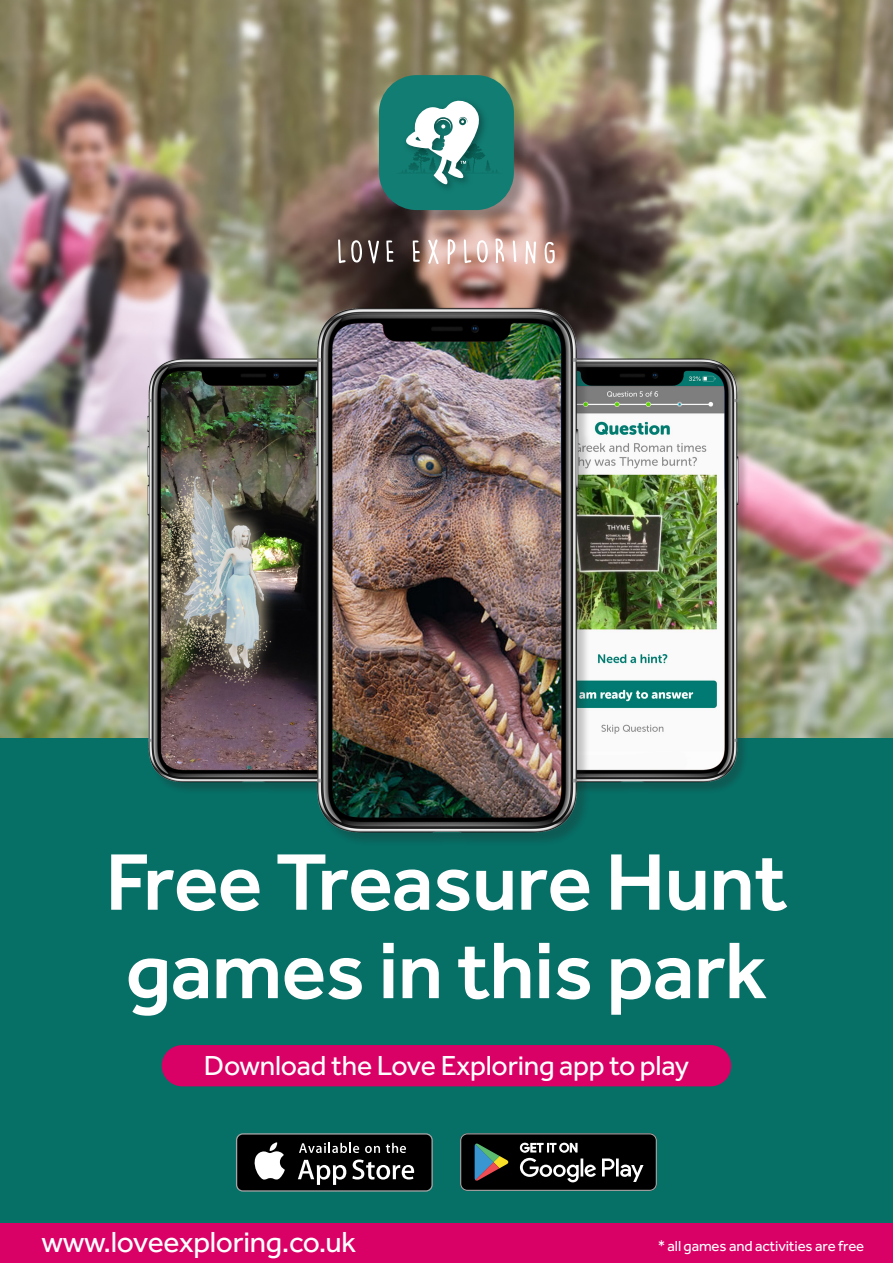
<style>
.page{position:relative;width:893px;height:1263px;background:#fff}
.page>*{position:absolute;margin:0;border:0;box-sizing:border-box;transform-origin:0 0}
.t1{font:500 82.95px "Effra";letter-spacing:-.01em;color:#fff}
.t2{font:30px "Effra";letter-spacing:-.01em;color:#fff}
.t3{font:28.5px "Effra";letter-spacing:-.01em;color:#fff}
.t4{font:15px "Effra";letter-spacing:-.01em;color:#fff}
</style>
<div class="page">
<div style="left:0;top:508px;width:893px;height:755px;background:#d90066"></div>
<div style="left:0;top:466px;width:893px;height:756px;background:#066f66"></div>
<img style="left:0;top:0;width:893px;height:738px">
<img style="left:147px;top:357px;width:167px;height:428px">
<div style="left:528px;top:359px;width:221px;height:435px;background:#231f20;opacity:.24"></div>
<img style="left:591px;top:357px;width:148px;height:428px">
<svg style="left:236px;top:1133px;width:197px;height:58px"></svg>
<div style="left:237px;top:1134px;width:194px;height:56px;background:#000;border-radius:6px"></div>
<svg style="left:254px;top:1142px;width:31px;height:38px"></svg>
<svg style="left:298px;top:1160px;width:48px;height:25px"></svg>
<svg style="left:352px;top:1159px;width:62px;height:20px"></svg>
<svg style="left:299px;top:1143px;width:60px;height:10px"></svg>
<svg style="left:365px;top:1146px;width:15px;height:7px"></svg>
<svg style="left:386px;top:1143px;width:20px;height:10px"></svg>
<svg style="left:460px;top:1133px;width:197px;height:58px;background:#292b2b"></svg>
<div style="left:318px;top:310px;width:273px;height:536px;background:#231f20;opacity:.24"></div>
<img style="left:314px;top:306px;width:264px;height:529px">
<div style="left:162px;top:1045px;width:569px;height:41px;background:#d90066;border-radius:21px"></div>
<svg style="left:338px;top:239px;width:24px;height:24px"></svg>
<svg style="left:368px;top:240px;width:11px;height:23px"></svg>
<svg style="left:386px;top:240px;width:7px;height:22px"></svg>
<svg style="left:413px;top:240px;width:7px;height:22px"></svg>
<svg style="left:428px;top:239px;width:11px;height:25px"></svg>
<svg style="left:448px;top:239px;width:7px;height:25px"></svg>
<svg style="left:464px;top:239px;width:24px;height:24px"></svg>
<svg style="left:495px;top:238px;width:9px;height:25px"></svg>
<svg style="left:513px;top:240px;width:3px;height:22px"></svg>
<svg style="left:525px;top:241px;width:11px;height:23px"></svg>
<svg style="left:545px;top:242px;width:10px;height:21px"></svg>
<div style="left:380px;top:76px;width:150px;height:151px;background:#231f20;opacity:.4"></div>
<div style="left:379px;top:75px;width:135px;height:135px;background:#127d73;border-radius:38px"></div>
<img style="left:402px;top:109px;width:89px;height:80px">
<svg style="left:405px;top:100px;width:74px;height:85px"></svg>
<p class="t1" style="left:105px;top:832px;width:684px">Free Treasure Hunt</p>
<p class="t1" style="left:126px;top:921px;width:643px">games in this park</p>
<p class="t3" style="left:204px;top:1049px;width:487px">Download the Love Exploring app to play</p>
<p class="t2" style="left:41px;top:1224px;width:316px">www.loveexploring.co.uk</p>
<p class="t4" style="left:658px;top:1237px;width:208px">* all games and activities are free</p>
</div>
